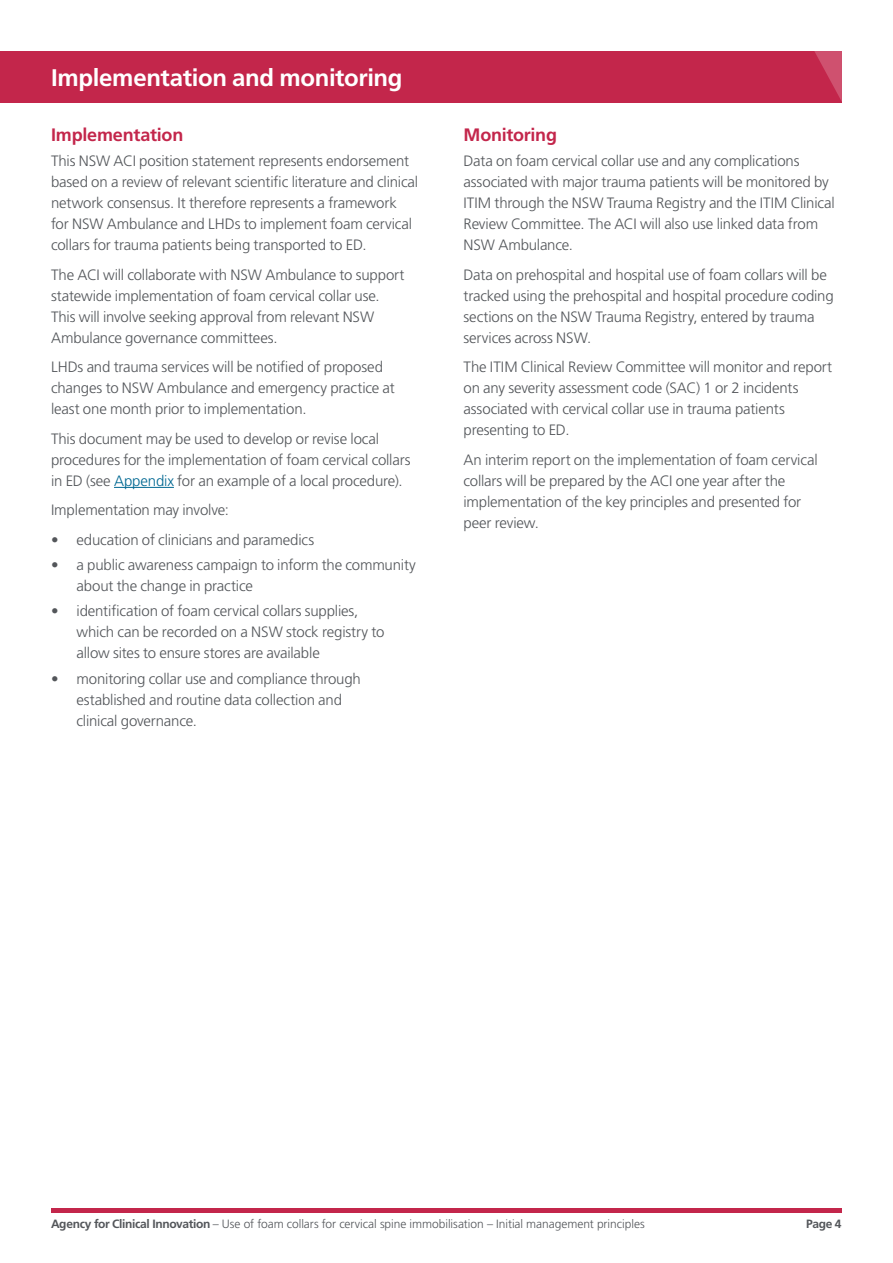
<style>
.page{position:relative;width:893px;height:1263px;background:#fff}
.page>*{position:absolute;margin:0;border:0;box-sizing:border-box;transform-origin:0 0}
._1__HeadingWhite_Lon{font:700 24px "Frutiger LT Std";letter-spacing:-.015em;color:#fff}
._2__Subheading_Bold{font:700 18px "Frutiger LT Std";letter-spacing:-.01em;color:#c3264b}
._5__Body_Copy_10_14p{font:300 15px/21px "Frutiger LT Std";letter-spacing:-.01em;color:#53565a}
.t1{font:300 12px "Frutiger LT Std";letter-spacing:-.005em;color:#53565a}
.t2{font:700 12px "Frutiger LT Std";color:#53565a}
.s1{color:#006892}
.s2{font-weight:700}
</style>
<div class="page">
<hr style="left:51px;top:1209px;width:791px;height:4px;background:#c3264b">
<div style="left:0;top:51px;width:842px;height:51px;background:#c3264b"></div>
<svg style="left:814px;top:51px;width:28px;height:51px"></svg>
<hr style="left:114px;top:487px;width:60px;height:1px;background:#006892">
<p class="_1__HeadingWhite_Lon" style="left:51px;top:63px;width:353px">Implementation and monitoring</p>
<h2 class="_2__Subheading_Bold" style="left:51px;top:124px;width:134px">Implementation</h2>
<p class="_5__Body_Copy_10_14p" style="left:51px;top:151px;width:369px">This NSW ACI position statement represents endorsement based on a review of relevant scientific literature and clinical network consensus. It therefore represents a framework for NSW Ambulance and LHDs to implement foam cervical collars for trauma patients being transported to ED.</p>
<p class="_5__Body_Copy_10_14p" style="left:51px;top:264px;width:355px">The ACI will collaborate with NSW Ambulance to support statewide implementation of foam cervical collar use.<br>This will involve seeking approval from relevant NSW Ambulance governance committees.</p>
<p class="_5__Body_Copy_10_14p" style="left:51px;top:357px;width:345px">LHDs and trauma services will be notified of proposed changes to NSW Ambulance and emergency practice at least one month prior to implementation.</p>
<p class="_5__Body_Copy_10_14p" style="left:51px;top:428px;width:361px">This document may be used to develop or revise local procedures for the implementation of foam cervical collars in ED (see <span class="s1">Appendix</span> for an example of a local procedure).</p>
<p class="_5__Body_Copy_10_14p" style="left:51px;top:500px;width:179px">Implementation may involve:</p>
<p class="_5__Body_Copy_10_14p" style="left:51px;top:529px;width:265px">• education of clinicians and paramedics</p>
<p class="_5__Body_Copy_10_14p" style="left:77px;top:555px;width:341px;text-indent:-26px">• a public awareness campaign to inform the community about the change in practice</p>
<p class="_5__Body_Copy_10_14p" style="left:77px;top:601px;width:309px;text-indent:-26px">• identification of foam cervical collars supplies, which can be recorded on a NSW stock registry to allow sites to ensure stores are available</p>
<p class="_5__Body_Copy_10_14p" style="left:77px;top:668px;width:286px;text-indent:-26px">• monitoring collar use and compliance through established and routine data collection and clinical governance.</p>
<h2 class="_2__Subheading_Bold" style="left:463px;top:124px;width:95px">Monitoring</h2>
<p class="_5__Body_Copy_10_14p" style="left:463px;top:151px;width:373px">Data on foam cervical collar use and any complications associated with major trauma patients will be monitored by ITIM through the NSW Trauma Registry and the ITIM Clinical Review Committee. The ACI will also use linked data from NSW Ambulance.</p>
<p class="_5__Body_Copy_10_14p" style="left:463px;top:264px;width:372px">Data on prehospital and hospital use of foam collars will be tracked using the prehospital and hospital procedure coding sections on the NSW Trauma Registry, entered by trauma services across NSW.</p>
<p class="_5__Body_Copy_10_14p" style="left:463px;top:357px;width:370px">The ITIM Clinical Review Committee will monitor and report on any severity assessment code (SAC) 1 or 2 incidents associated with cervical collar use in trauma patients presenting to ED.</p>
<p class="_5__Body_Copy_10_14p" style="left:463px;top:449px;width:356px">An interim report on the implementation of foam cervical collars will be prepared by the ACI one year after the implementation of the key principles and presented for peer review.</p>
<p class="t1" style="left:51px;top:1217px;width:595px"><span class="s2">Agency for Clinical Innovation</span> – Use of foam collars for cervical spine immobilisation – Initial management principles</p>
<p class="t2" style="left:806px;top:1217px;width:37px">Page 4</p>
</div>
